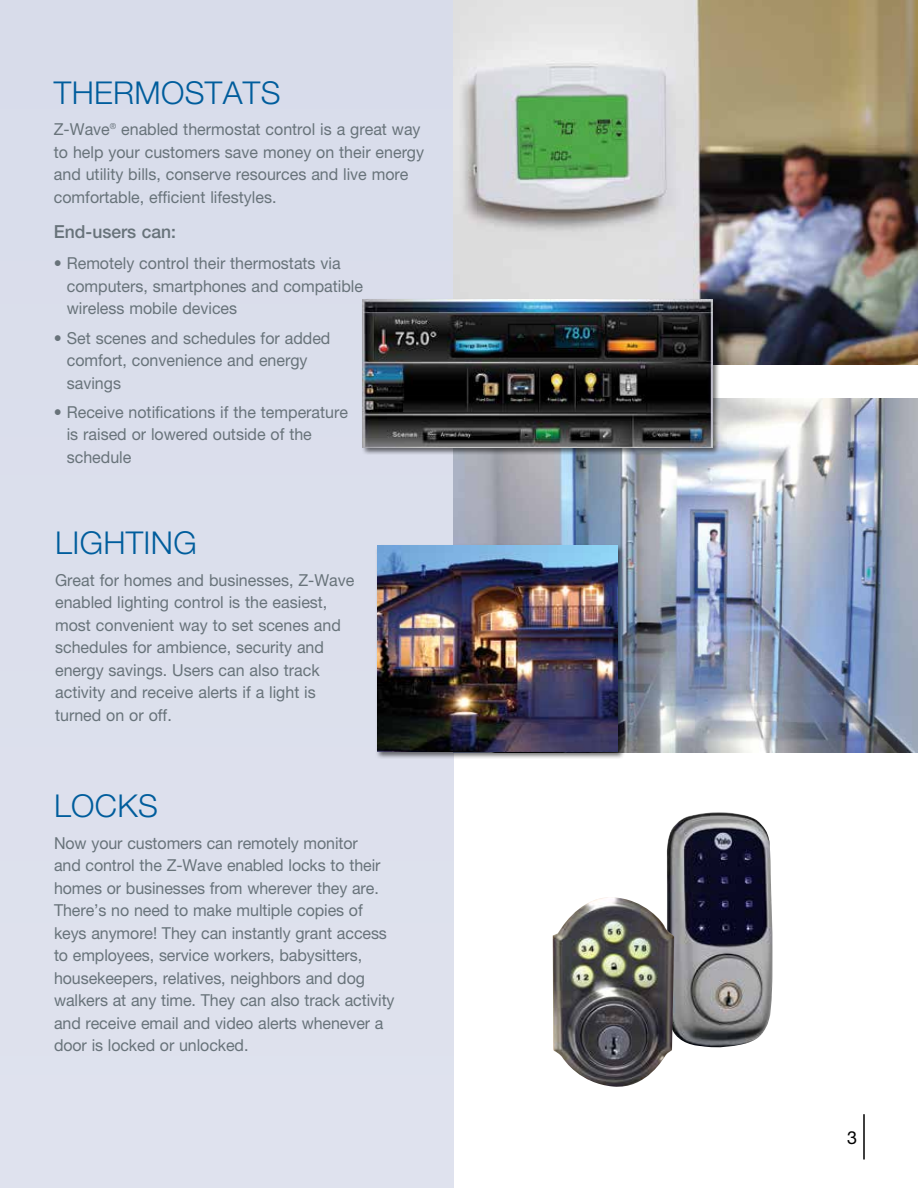
<style>
.page{position:relative;width:918px;height:1188px;background:#fff}
.page>*{position:absolute;margin:0;border:0;box-sizing:border-box;transform-origin:0 0}
.t1{font:300 31.5px "Helvetica Neue";letter-spacing:.01em;color:#005d9c}
.t2{font:500 18px "Helvetica Neue";color:#68737a}
.t3{font:18px "Helvetica Neue";color:#000}
.t4{font:16.5px/22.5px "Helvetica Neue";color:#68737a}
</style>
<div class="page">
<div style="left:0;top:0;width:454px;height:1188px;background:#dcdfec"></div>
<img style="left:667px;top:812px;width:106px;height:236px">
<img style="left:453px;top:0;width:465px;height:364px">
<img style="left:453px;top:399px;width:465px;height:353px">
<img style="left:553px;top:897px;width:121px;height:190px">
<hr style="left:863px;top:1114px;width:2px;height:46px;background:#000">
<div style="left:361px;top:298px;width:359px;height:157px;background:#000;opacity:.55"></div>
<img style="left:363px;top:299px;width:349px;height:149px">
<div style="left:375px;top:544px;width:250px;height:215px;background:#000;opacity:.55"></div>
<img style="left:377px;top:546px;width:241px;height:205px">
<h1 class="t1" style="left:54px;top:73px;width:103px">TH ERMOSTATS</h1>
<p class="t4" style="left:54px;top:118px;width:372px">Z-Wave<sup>®</sup> enabled thermostat control is a great way to help your customers save money on their energy and utility bills, conserve resources and live more comfortable, efficient lifestyles.</p>
<p class="t2" style="left:54px;top:221px;width:124px">End-users can:</p>
<p class="t4" style="left:67px;top:252px;width:298px;text-indent:-13px">• Remotely control their thermostats via computers, smartphones and compatible wireless mobile devices</p>
<p class="t4" style="left:67px;top:326px;width:265px;text-indent:-13px">• Set scenes and schedules for added comfort, convenience and energy savings</p>
<p class="t4" style="left:67px;top:400px;width:283px;text-indent:-13px">• Receive notifications if the temperature is raised or lowered outside of the schedule</p>
<h1 class="t1" style="left:55px;top:524px;width:36px">LIGHTING</h1>
<p class="t4" style="left:55px;top:568px;width:301px">Great for homes and businesses, Z-Wave enabled lighting control is the easiest, most convenient way to set scenes and schedules for ambience, security and energy savings. Users can also track activity and receive alerts if a light is turned on or off.</p>
<h1 class="t1" style="left:54px;top:787px;width:101px">LOC KS</h1>
<p class="t4" style="left:54px;top:831px;width:342px">Now your customers can remotely monitor<br>and control the Z-Wave enabled locks to their homes or businesses from wherever they are.<br>There’s no need to make multiple copies of keys anymore! They can instantly grant access to employees, service workers, babysitters, housekeepers, relatives, neighbors and dog walkers at any time. They can also track activity and receive email and video alerts whenever a door is locked or unlocked.</p>
<p class="t3" style="left:847px;top:1127px;width:12px">3</p>
</div>
